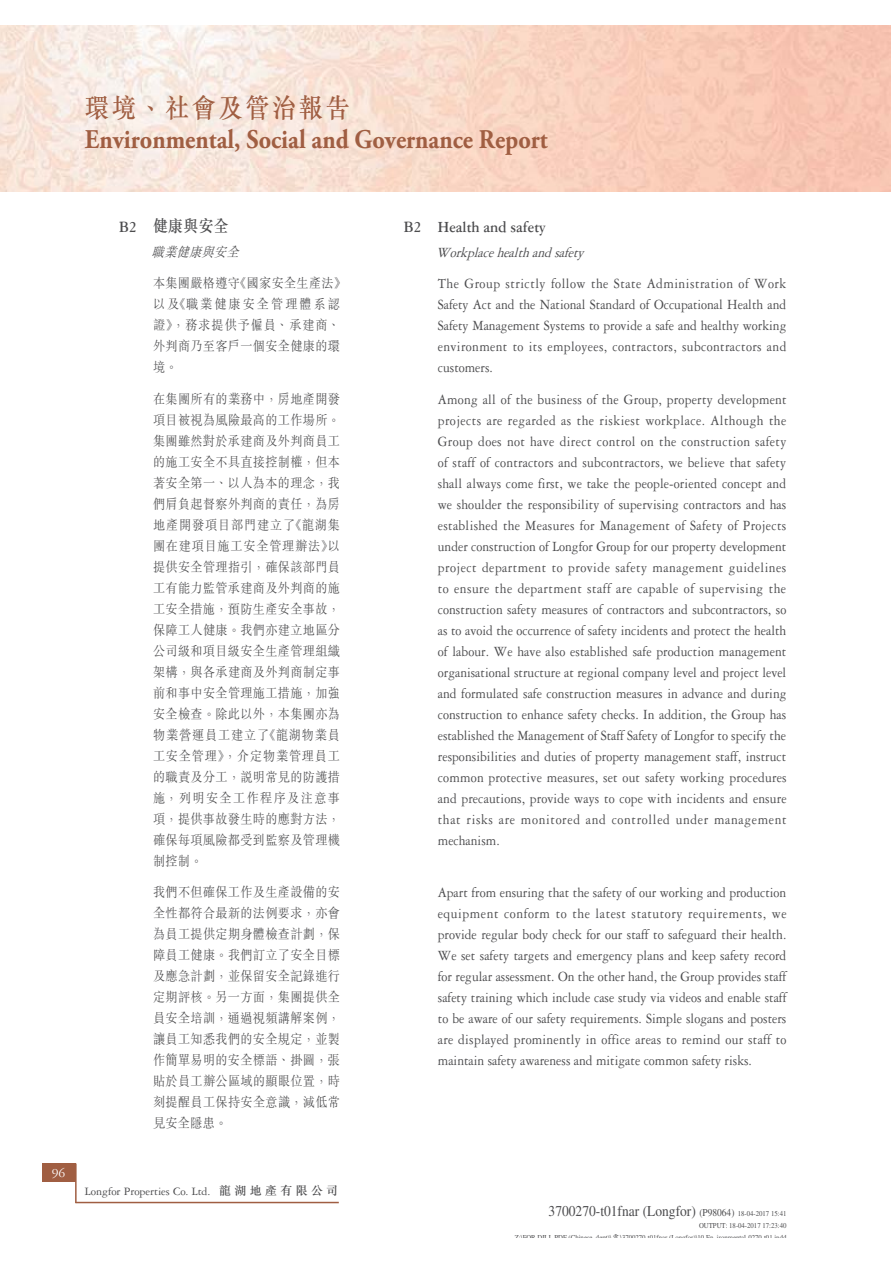
<style>
.page{position:relative;width:893px;height:1263px;background:#fff}
.page>*{position:absolute;margin:0;border:0;box-sizing:border-box;transform-origin:0 0}
.t1{font:700 27px "Adobe Garamond Pro";color:#a05e42;scale:.9 1}
.t2{font:27px "M Sung HK Medium E Ten B5 H";letter-spacing:.1em;color:#a05e42;scale:.9 1}
.t3{font:700 16.5px "Garamond 3 LT Std";color:#4c4c4e;scale:.9 1}
.t4{font:16.5px "M Sung HK Medium E Ten B5 H";letter-spacing:.025em;color:#4c4c4e;scale:.9 1}
.t5{font:15px/21px "Garamond 3 LT Std";letter-spacing:.025em;color:#4c4c4e;text-align:justify;scale:.9 1}
.t6{font:15px "Times LT Std";color:#4c4c4e;scale:.9 1}
.t7{font:italic 15px "Garamond 3 LT Std";color:#4c4c4e;scale:.9 1}
.t8{font:13.5px/21px "M Sung HK Light E Ten B5 H";letter-spacing:.03em;color:#4c4c4e;text-align:justify;scale:.9 1}
.t9{font:italic 13.5px "M Sung HK Light E Ten B5 H";letter-spacing:.025em;color:#4c4c4e;scale:.9 1}
.t10{font:13.5px "Garamond 3 LT Std";color:#fff}
.t11{font:12px "Garamond 3 LT Std";letter-spacing:-.005em;color:#4c4c4e}
.t12{font:7.5px/12px "Times LT Std";color:#4c4c4e;text-align:right;scale:.9 1}
.s1{font-family:"Garamond 3 LT Std";font-weight:700}
.s2{font-family:"M Sung HK Medium E Ten B5 H"}
.s3{font-size:10.5px}
.s4{font-size:7.5px}
.s5{font-family:"M Kai HK Semi Bold E Ten B5 H"}
</style>
<div class="page">
<img style="left:0;top:26px;width:890px;height:166px">
<div style="left:42px;top:1164px;width:33px;height:18px;background:#a05e42"></div>
<hr style="left:75px;top:1164px;width:2px;height:39px;background:#a05e42">
<hr style="left:75px;top:1202px;width:264px;height:1px;background:#a05e42">
<h1 class="t2" style="left:85px;top:98px;width:296px">環境、社會及管治報告</h1>
<h1 class="t1" style="left:85px;top:123px;width:516px">Environmental, Social and Governance Report</h1>
<p class="t10" style="left:52px;top:1168px;width:15px">96</p>
<p class="t4" style="left:119px;top:219px;width:123px"><span class="s1">B2</span> 健康與安全</p>
<p class="t9" style="left:152px;top:247px;width:98px">職業健康與安全</p>
<p class="t8" style="left:153px;top:275px;width:216px;text-align:left">本集團嚴格遵守《國家安全生產法》以及《職業健康安全管理體系認證》，務求提供予僱員、承建商、外判商乃至客戶一個安全健康的環境。</p>
<p class="t8" style="left:153px;top:390px;width:209px">在集團所有的業務中，房地產開發項目被視為風險最高的工作場所。集團雖然對於承建商及外判商員工的施工安全不具直接控制權，但本著安全第一、以人為本的理念，我們肩負起督察外判商的責任，為房地產開發項目部門建立了《龍湖集團在建項目施工安全管理辦法》以提供安全管理指引，確保該部門員工有能力監管承建商及外判商的施工安全措施，預防生產安全事故，保障工人健康。我們亦建立地區分公司級和項目級安全生產管理組織架構，與各承建商及外判商制定事前和事中安全管理施工措施，加強安全檢查。除此以外，本集團亦為物業營運員工建立了《龍湖物業員工安全管理》，介定物業管理員工的職責及分工，說明常見的防護措施，列明安全工作程序及注意事項，提供事故發生時的應對方法，確保每項風險都受到監察及管理機制控制。</p>
<p class="t8" style="left:153px;top:884px;width:209px">我們不但確保工作及生產設備的安全性都符合最新的法例要求，亦會為員工提供定期身體檢查計劃，保障員工健康。我們訂立了安全目標及應急計劃，並保留安全記錄進行定期評核。另一方面，集團提供全員安全培訓，通過視頻講解案例，讓員工知悉我們的安全規定，並製作簡單易明的安全標語、掛圖，張貼於員工辦公區域的顯眼位置，時刻提醒員工保持安全意識，減低常見安全隱患。</p>
<p class="t11" style="left:85px;top:1187px;width:255px">Longfor Properties Co. Ltd. <span class="s2">龍湖地產有限公司</span></p>
<p class="t3" style="left:404px;top:221px;width:159px">B2 Health and safety</p>
<p class="t7" style="left:436px;top:247px;width:169px">Workplacehealth and safety</p>
<p class="t5" style="left:438px;top:275px;width:389px">The Group strictly follow the State Administration of Work Safety Act and the National Standard of Occupational Health and Safety Management Systems to provide a safe and healthy working environment to its employees, contractors, subcontractors and customers.</p>
<p class="t5" style="left:438px;top:390px;width:389px">Among all of the business of the Group, property development projects are regarded as the riskiest workplace. Although the Group does not have direct control on the construction safety of staff of contractors and subcontractors, we believe that safety shall always come first, we take the people-oriented concept and we shoulder the responsibility of supervising contractors and has established the Measures for Management of Safety of Projects under construction of Longfor Group for our property development project department to provide safety management guidelines to ensure the department staff are capable of supervising the construction safety measures of contractors and subcontractors, so as to avoid the occurrence of safety incidents and protect the health of labour. We have also established safe production management organisational structure at regional company level and project level and formulated safe construction measures in advance and during construction to enhance safety checks. In addition, the Group has established the Management of Staff Safety of Longfor to specify the responsibilities and duties of property management staff, instruct common protective measures, set out safety working procedures and precautions, provide ways to cope with incidents and ensure that risks are monitored and controlled under management mechanism.</p>
<p class="t5" style="left:438px;top:884px;width:389px">Apart from ensuring that the safety of our working and production equipment conform to the latest statutory requirements, we provide regular body check for our staff to safeguard their health.<br>We set safety targets and emergency plans and keep safety record for regular assessment. On the other hand, the Group provides staff safety training which include case study via videos and enable staff to be aware of our safety requirements. Simple slogans and posters are displayed prominently in office areas to remind our staff to maintain safety awareness and mitigate common safety risks.</p>
<p class="t6" style="left:549px;top:1206px;width:266px">3700270-t01fnar (Longfor) <span class="s3">(P98064)</span> <span class="s4">18-04-2017 15:41</span></p>
<p class="t12" style="left:515px;top:1221px;width:303px">OUTPUT: 18-04-2017 17:23:40<br>Z:\FOR DILL PDF (Chinese dept)\<span class="s5">雷</span>\3700270 t01fnar (Longfor)\10 En ironmental 0270 t01 indd</p>
</div>
